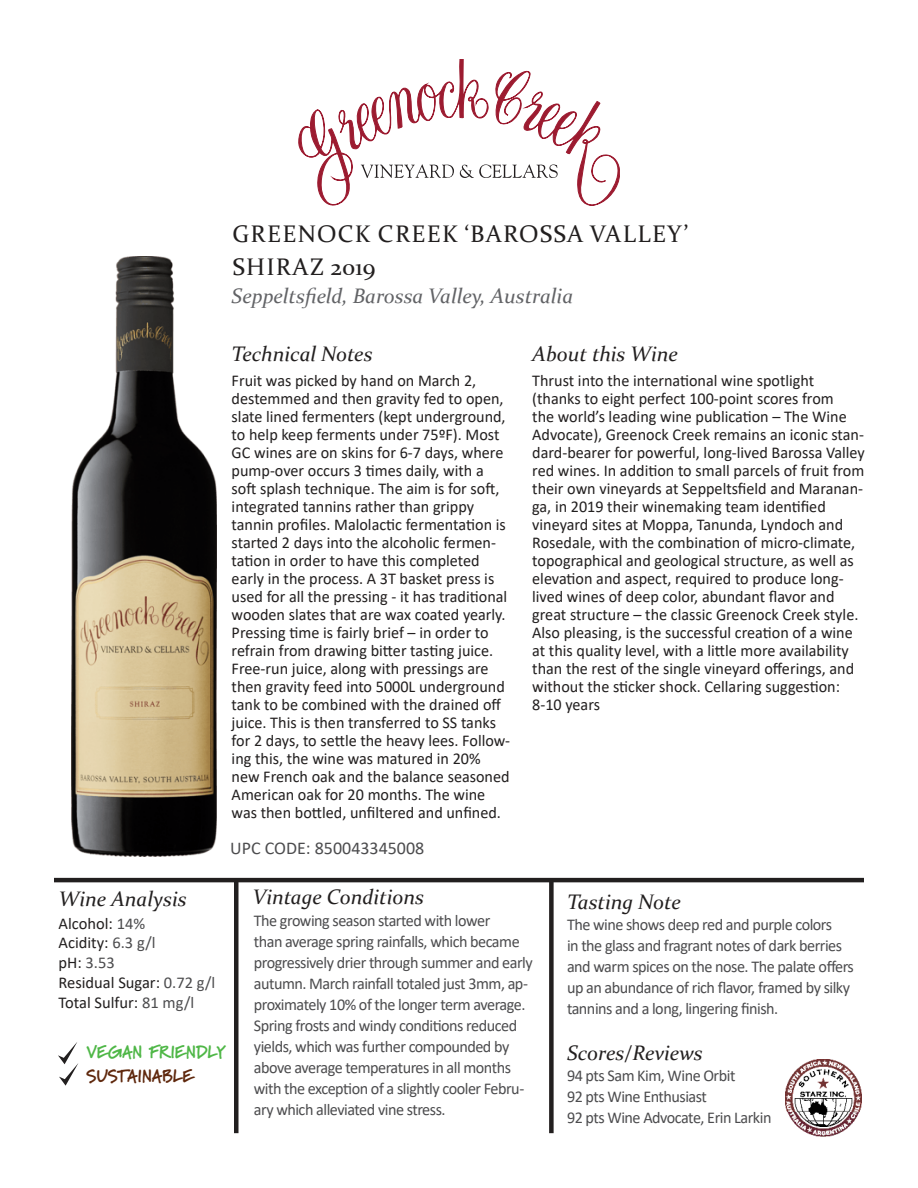
<style>
.page{position:relative;width:918px;height:1188px;background:#fff}
.page>*{position:absolute;margin:0;border:0;box-sizing:border-box;transform-origin:0 0}
.t1{font:24px/33px "Constantia";letter-spacing:.06em;color:#221f1f}
.t2{font:italic 21px "Constantia";color:#221f1f}
.t3{font:italic 21px "Constantia";color:#626366}
.t4{font:18px "Calibri";color:#4c4c4e}
.t5{font:900 18px "Marydale";color:#4fb747;scale:.92 1}
.t6{font:900 18px "Marydale";letter-spacing:-.01em;color:#5f280d;scale:.92 1}
.t7{font:16.5px/18px "Calibri";color:#221f1f}
.t8{font:16.5px/21px "Calibri";letter-spacing:-.03em;color:#4c4c4e}
.s1{color:#4c4c4e}
</style>
<div class="page">
<img style="left:72px;top:256px;width:145px;height:600px">
<img style="left:786px;top:1060px;width:76px;height:76px">
<hr style="left:54px;top:878px;width:810px;height:4px;background:#221f1f">
<div style="left:234px;top:879px;width:5px;height:254px;background:#221f1f"></div>
<div style="left:549px;top:879px;width:5px;height:254px;background:#221f1f"></div>
<svg style="left:58px;top:1042px;width:20px;height:44px"></svg>
<svg style="left:299px;top:59px;width:321px;height:146px"></svg>
<h1 class="t1" style="left:232px;top:219px;width:457px">GREENOCK CREEK ‘BAROSSA VALLEY’<br>SHIRAZ 2019</h1>
<p class="t3" style="left:232px;top:282px;width:343px">Seppeltsfield, Barossa Valley, Australia</p>
<p class="t2" style="left:232px;top:341px;width:142px">Technical Notes</p>
<p class="t2" style="left:532px;top:341px;width:147px">About this Wine</p>
<p class="t7" style="left:232px;top:371px;width:280px">Fruit was picked by hand on March 2, destemmed and then gravity fed to open, slate lined fermenters (kept underground, to help keep ferments under 75ºF). Most GC wines are on skins for 6-7 days, where pump-over occurs 3 times daily, with a soft splash technique. The aim is for soft, integrated tannins rather than grippy tannin profiles. Malolactic fermentation is started 2 days into the alcoholic fermen&shy;tation in order to have this completed early in the process. A 3T basket press is used for all the pressing - it has traditional wooden slates that are wax coated yearly.<br>Pressing time is fairly brief – in order to refrain from drawing bitter tasting juice.<br>Free-run juice, along with pressings are then gravity feed into 5000L underground tank to be combined with the drained off juice. This is then transferred to SS tanks for 2 days, to settle the heavy lees. Follow&shy;ing this, the wine was matured in 20% new French oak and the balance seasoned American oak for 20 months. The wine was then bottled, unfiltered and unfined.</p>
<p class="t7" style="left:532px;top:371px;width:334px">Thrust into the international wine spotlight (thanks to eight perfect 100-point scores from<br>the world’s leading wine publication – The Wine Advocate), Greenock Creek remains an iconic stan&shy;dard-bearer for powerful, long-lived Barossa Valley red wines. In addition to small parcels of fruit from their own vineyards at Seppeltsfield and Maranan&shy;ga, in 2019 their winemaking team identified vineyard sites at Moppa, Tanunda, Lyndoch and Rosedale, with the combination of micro-climate, topographical and geological structure, as well as elevation and aspect, required to produce long&shy;lived wines of deep color, abundant flavor and great structure – the classic Greenock Creek style.<br>Also pleasing, is the successful creation of a wine at this quality level, with a little more availability than the rest of the single vineyard offerings, and without the sticker shock. Cellaring suggestion:<br>8-10 years</p>
<p class="t4" style="left:230px;top:841px;width:196px">UPC CODE: 850043345008</p>
<p class="t2" style="left:58px;top:884px;width:130px">Wine Analysis</p>
<p class="t2" style="left:252px;top:883px;width:173px">Vintage Conditions</p>
<p class="t7" style="left:58px;top:914px;width:158px;line-height:19.8px">Alcohol: <span class="s1">14%<br></span>Acidity: <span class="s1">6.3 g/l<br></span>pH: <span class="s1">3.53<br></span>Residual Sugar: <span class="s1">0.72 g/l<br></span>Total Sulfur: <span class="s1">81 mg/l</span></p>
<p class="t5" style="left:86px;top:1042px;width:153px">VEGAN FRIENDLY</p>
<p class="t6" style="left:86px;top:1066px;width:118px">SUSTAINABLE</p>
<p class="t8" style="left:254px;top:911px;width:280px">The growing season started with lower<br>than average spring rainfalls, which became progressively drier through summer and early autumn. March rainfall totaled just 3mm, ap&shy;proximately 10% of the longer term average.<br>Spring frosts and windy conditions reduced yields, which was further compounded by above average temperatures in all months with the exception of a slightly cooler Febru&shy;ary which alleviated vine stress.</p>
<p class="t2" style="left:567px;top:887px;width:115px">Tasting Note</p>
<p class="t8" style="left:567px;top:915px;width:288px">The wine shows deep red and purple colors<br>in the glass and fragrant notes of dark berries and warm spices on the nose. The palate offers up an abundance of rich flavor, framed by silky tannins and a long, lingering finish.</p>
<p class="t2" style="left:567px;top:1038px;width:137px">Scores/Reviews</p>
<p class="t8" style="left:567px;top:1064px;width:206px">94 pts Sam Kim, Wine Orbit<br>92 pts Wine Enthusiast<br>92 pts Wine Advocate, Erin Larkin</p>
</div>
